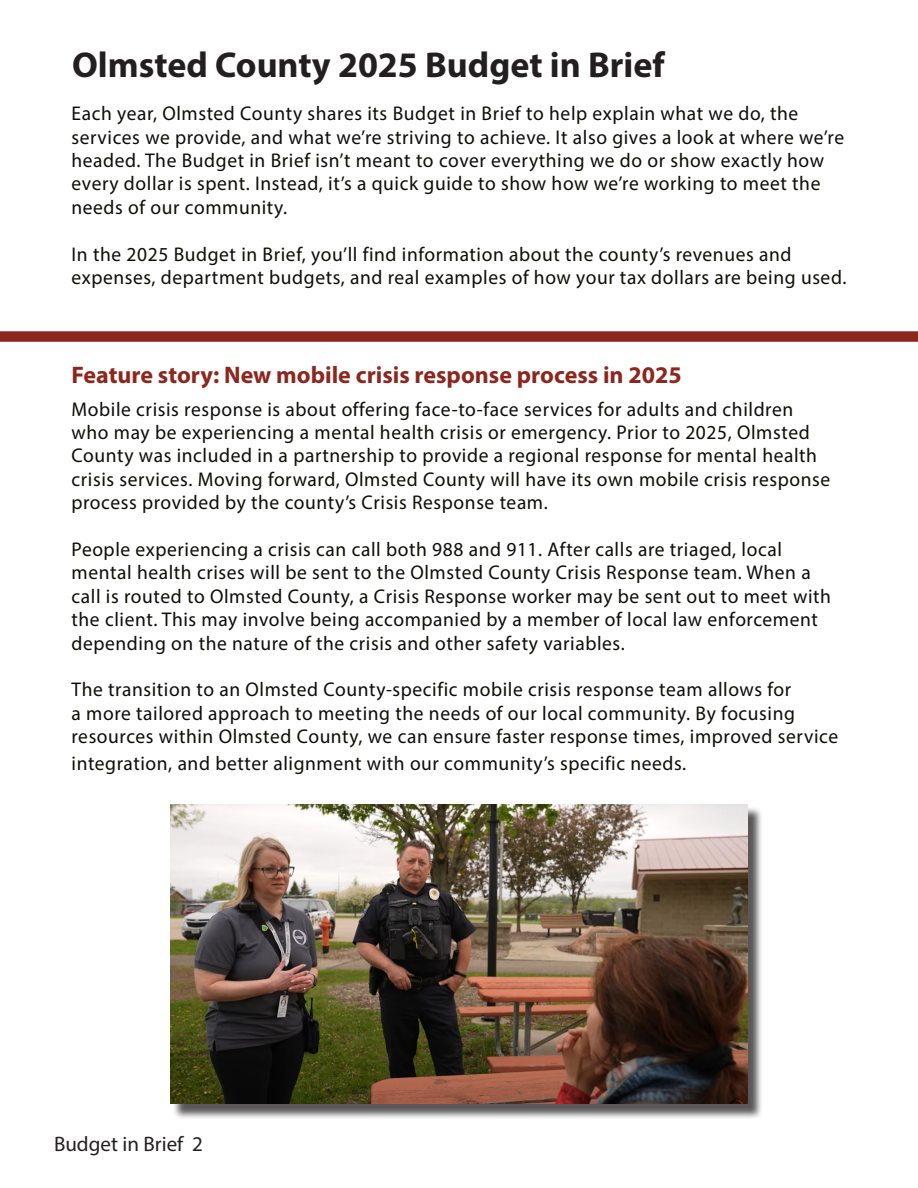
<style>
.page{position:relative;width:918px;height:1188px;background:#fff}
.page>*{position:absolute;margin:0;border:0;box-sizing:border-box;transform-origin:0 0}
.t1{font:700 36px "Myriad Pro";color:#231f20}
.t2{font:700 24px "Myriad Pro";color:#8d271d}
.t3{font:21px "Myriad Pro";color:#231f20}
.t4{font:19.95px/23.4px "Myriad Pro";letter-spacing:.03em;color:#0e0e07}
</style>
<div class="page">
<svg style="left:0;top:331px;width:918px;height:11px;background:#913027"></svg>
<div style="left:172px;top:806px;width:591px;height:313px;background:#231f20;opacity:.75"></div>
<img style="left:170px;top:804px;width:578px;height:300px">
<h1 class="t1" style="left:72px;top:41px;width:594px">Olmsted County 2025 Budget in Brief</h1>
<p class="t4" style="left:72px;top:101px;width:774px">Each year, Olmsted County shares its Budget in Brief to help explain what we do, the services we provide, and what we’re striving to achieve. It also gives a look at where we’re headed. The Budget in Brief isn’t meant to cover everything we do or show exactly how every dollar is spent. Instead, it’s a quick guide to show how we’re working to meet the needs of our community.</p>
<p class="t4" style="left:72px;top:242px;width:776px">In the 2025 Budget in Brief, you’ll find information about the county’s revenues and expenses, department budgets, and real examples of how your tax dollars are being used.</p>
<h2 class="t2" style="left:72px;top:359px;width:612px">Feature story: New mobile crisis response process in 2025</h2>
<p class="t4" style="left:72px;top:397px;width:760px">Mobile crisis response is about offering face-to-face services for adults and children who may be experiencing a mental health crisis or emergency. Prior to 2025, Olmsted County was included in a partnership to provide a regional response for mental health crisis services. Moving forward, Olmsted County will have its own mobile crisis response process provided by the county’s Crisis Response team.</p>
<p class="t4" style="left:72px;top:537px;width:761px">People experiencing a crisis can call both 988 and 911. After calls are triaged, local mental health crises will be sent to the Olmsted County Crisis Response team. When a call is routed to Olmsted County, a Crisis Response worker may be sent out to meet with the client. This may involve being accompanied by a member of local law enforcement depending on the nature of the crisis and other safety variables.</p>
<p class="t4" style="left:72px;top:678px;width:768px">The transition to an Olmsted County-specific mobile crisis response team allows for<br>a more tailored approach to meeting the needs of our local community. By focusing resources within Olmsted County, we can ensure faster response times, improved service</p>
<p class="t4" style="left:72px;top:751px;width:616px">integration, and better alignment with our community’s specific needs.</p>
<p class="t3" style="left:54px;top:1131px;width:151px">Budget in Brief 2</p>
</div>
